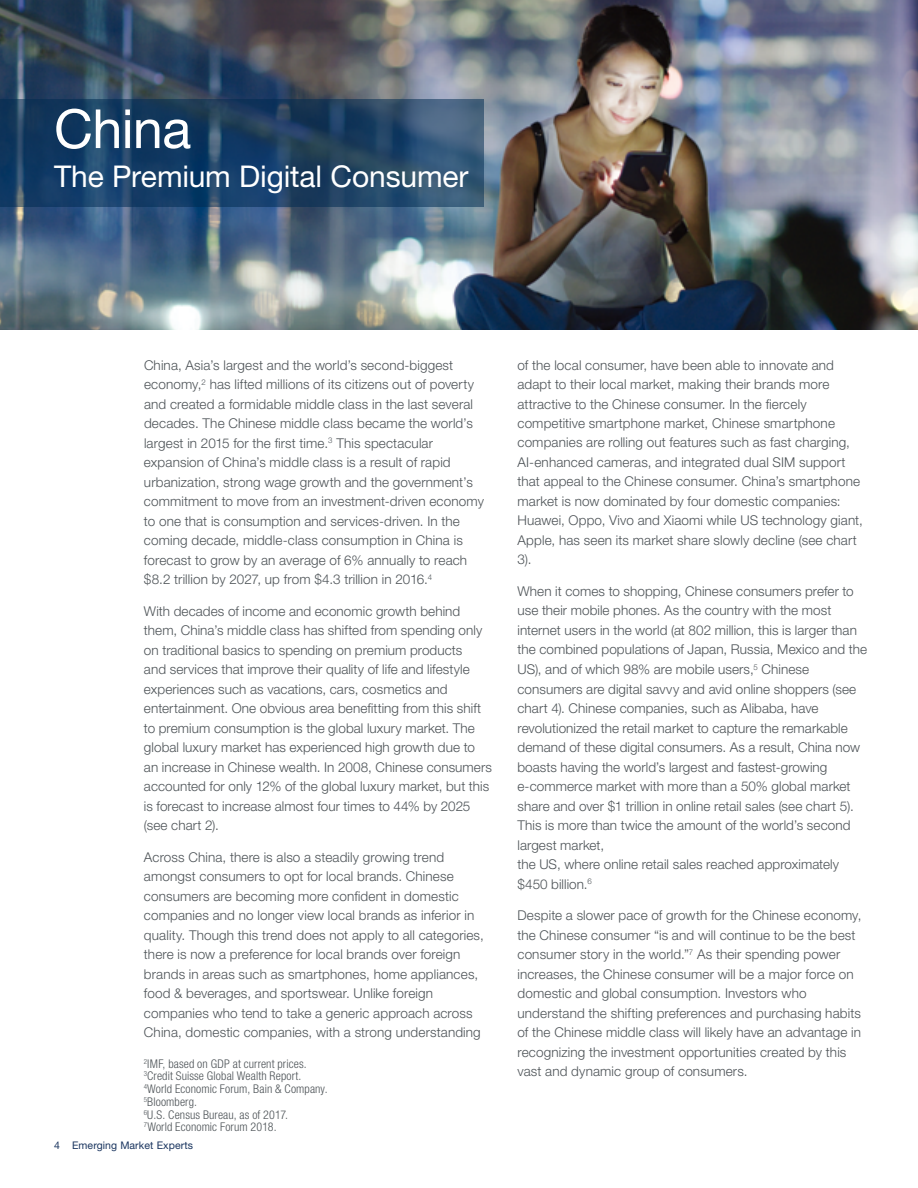
<style>
.page{position:relative;width:918px;height:1188px;background:#fff}
.page>*{position:absolute;margin:0;border:0;box-sizing:border-box;transform-origin:0 0}
.t1{font:54px "Helvetica Neue LT Std";letter-spacing:-.015em;color:#fff}
.t2{font:30px "Helvetica Neue LT Std";letter-spacing:-.005em;color:#fff}
.t3{font:300 13.5px/19.5px "Helvetica Neue LT Std";letter-spacing:.01em;color:#4d5357}
.t4{font:300 condensed 12px/12.8px "Helvetica Neue LT Std";letter-spacing:.01em;color:#4d5357}
.t5{font:10.5px "Helvetica Neue LT Std";letter-spacing:.01em;color:#1a355f}
</style>
<div class="page">
<img style="left:0;top:0;width:918px;height:329px">
<svg style="left:0;top:99px;width:484px;height:108px;background:#1f4366"></svg>
<h1 class="t1" style="left:54px;top:97px;width:139px">China</h1>
<h2 class="t2" style="left:54px;top:158px;width:416px">The Premium Digital Consumer</h2>
<p class="t3" style="left:144px;top:355px;width:341px">China, Asia’s largest and the world’s second-biggest economy,<sup>2</sup> has lifted millions of its citizens out of poverty and created a formidable middle class in the last several decades. The Chinese middle class became the world’s largest in 2015 for the first time.<sup>3</sup> This spectacular expansion of China’s middle class is a result of rapid urbanization, strong wage growth and the government’s commitment to move from an investment-driven economy to one that is consumption and services-driven. In the coming decade, middle-class consumption in China is forecast to grow by an average of 6% annually to reach $8.2 trillion by 2027, up from $4.3 trillion in 2016.<sup>4</sup></p>
<p class="t3" style="left:144px;top:601px;width:349px">With decades of income and economic growth behind them, China’s middle class has shifted from spending only on traditional basics to spending on premium products<br>and services that improve their quality of life and lifestyle experiences such as vacations, cars, cosmetics and entertainment. One obvious area benefitting from this shift to premium consumption is the global luxury market. The global luxury market has experienced high growth due to an increase in Chinese wealth. In 2008, Chinese consumers accounted for only 12% of the global luxury market, but this is forecast to increase almost four times to 44% by 2025 (see chart 2).</p>
<p class="t3" style="left:144px;top:847px;width:341px">Across China, there is also a steadily growing trend amongst consumers to opt for local brands. Chinese consumers are becoming more confident in domestic companies and no longer view local brands as inferior in quality. Though this trend does not apply to all categories, there is now a preference for local brands over foreign brands in areas such as smartphones, home appliances, food &amp; beverages, and sportswear. Unlike foreign companies who tend to take a generic approach across China, domestic companies, with a strong understanding</p>
<p class="t4" style="left:144px;top:1057px;width:185px"><sup>2</sup>IMF, based on GDP at current prices.<br><sup>3</sup>Credit Suisse Global Wealth Report.<br><sup>4</sup>World Economic Forum, Bain &amp; Company.<br><sup>5</sup>Bloomberg.<br><sup>6</sup>U.S. Census Bureau, as of 2017.<br><sup>7</sup>World Economic Forum 2018.</p>
<p class="t5" style="left:54px;top:1139px;width:141px">4 Emerging Market Experts</p>
<p class="t3" style="left:518px;top:355px;width:347px">of the local consumer, have been able to innovate and adapt to their local market, making their brands more attractive to the Chinese consumer. In the fiercely competitive smartphone market, Chinese smartphone companies are rolling out features such as fast charging, AI-enhanced cameras, and integrated dual SIM support that appeal to the Chinese consumer. China’s smartphone market is now dominated by four domestic companies:<br>Huawei, Oppo, Vivo and Xiaomi while US technology giant, Apple, has seen its market share slowly decline (see chart 3).</p>
<p class="t3" style="left:517px;top:581px;width:351px">When it comes to shopping, Chinese consumers prefer to use their mobile phones. As the country with the most internet users in the world (at 802 million, this is larger than the combined populations of Japan, Russia, Mexico and the US), and of which 98% are mobile users,<sup>5</sup> Chinese consumers are digital savvy and avid online shoppers (see chart 4). Chinese companies, such as Alibaba, have revolutionized the retail market to capture the remarkable demand of these digital consumers. As a result, China now boasts having the world’s largest and fastest-growing e-commerce market with more than a 50% global market share and over $1 trillion in online retail sales (see chart 5).<br>This is more than twice the amount of the world’s second largest market,<br>the US, where online retail sales reached approximately $450 billion.<sup>6</sup></p>
<p class="t3" style="left:517px;top:905px;width:345px">Despite a slower pace of growth for the Chinese economy, the Chinese consumer “is and will continue to be the best consumer story in the world.”<sup>7</sup> As their spending power increases, the Chinese consumer will be a major force on domestic and global consumption. Investors who understand the shifting preferences and purchasing habits of the Chinese middle class will likely have an advantage in recognizing the investment opportunities created by this vast and dynamic group of consumers.</p>
</div>
